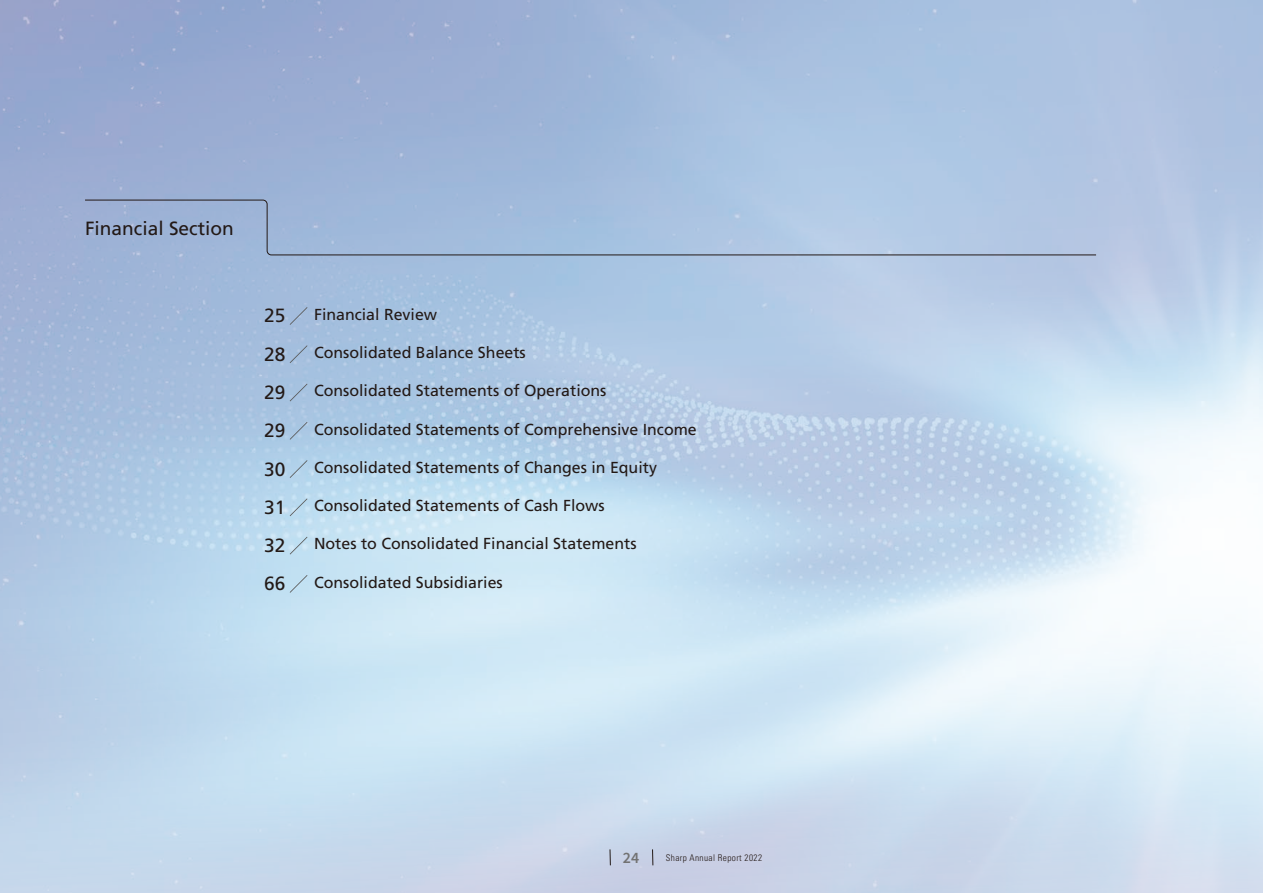
<style>
.page{position:relative;width:1263px;height:893px;background:#fff}
.page>*{position:absolute;margin:0;border:0;box-sizing:border-box;transform-origin:0 0}
.t1{font:19.2px/38.2px "Frutiger LT Pro";color:#231916;text-align:justify}
.t2{font:15.9px "Frutiger LT Pro";color:#231916}
.t3{font:600 15.9px "Source Sans Pro";color:#727272}
.t4{font:9.3px "Univers LTCYR 47 Light Cond";letter-spacing:.04em;color:#231916}
</style>
<div class="page">
<img style="left:0;top:0;width:1263px;height:893px">
<svg style="left:290px;top:307px;width:17px;height:18px"></svg>
<svg style="left:290px;top:345px;width:17px;height:18px"></svg>
<svg style="left:290px;top:384px;width:17px;height:17px"></svg>
<svg style="left:290px;top:422px;width:17px;height:18px"></svg>
<svg style="left:290px;top:460px;width:17px;height:18px"></svg>
<svg style="left:290px;top:498px;width:17px;height:18px"></svg>
<svg style="left:290px;top:537px;width:17px;height:17px"></svg>
<svg style="left:290px;top:575px;width:17px;height:18px"></svg>
<svg style="left:85px;top:200px;width:1011px;height:55px;background:#a6bddc"></svg>
<svg style="left:652px;top:849px;width:1px;height:16px"></svg>
<svg style="left:610px;top:849px;width:1px;height:16px"></svg>
<p class="t1" style="left:85px;top:210px;width:150px">Financial Section</p>
<p class="t1" style="left:264px;top:297px;width:23px">25<br>28<br>29<br>29<br>30<br>31<br>32<br>66</p>
<p class="t2" style="left:314px;top:305px;width:125px">Financial Review</p>
<p class="t2" style="left:314px;top:343px;width:213px">Consolidated Balance Sheets</p>
<p class="t2" style="left:314px;top:381px;width:294px">Consolidated Statements of Operations</p>
<p class="t2" style="left:314px;top:420px;width:384px">Consolidated Statements of Comprehensive Income</p>
<p class="t2" style="left:314px;top:458px;width:344px">Consolidated Statements of Changes in Equity</p>
<p class="t2" style="left:314px;top:496px;width:292px">Consolidated Statements of Cash Flows</p>
<p class="t2" style="left:314px;top:534px;width:324px">Notes to Consolidated Financial Statements</p>
<p class="t2" style="left:314px;top:573px;width:190px">Consolidated Subsidiaries</p>
<p class="t3" style="left:623px;top:847px;width:18px">24</p>
<p class="t4" style="left:666px;top:851px;width:98px">Sharp Annual Report 2022</p>
</div>
